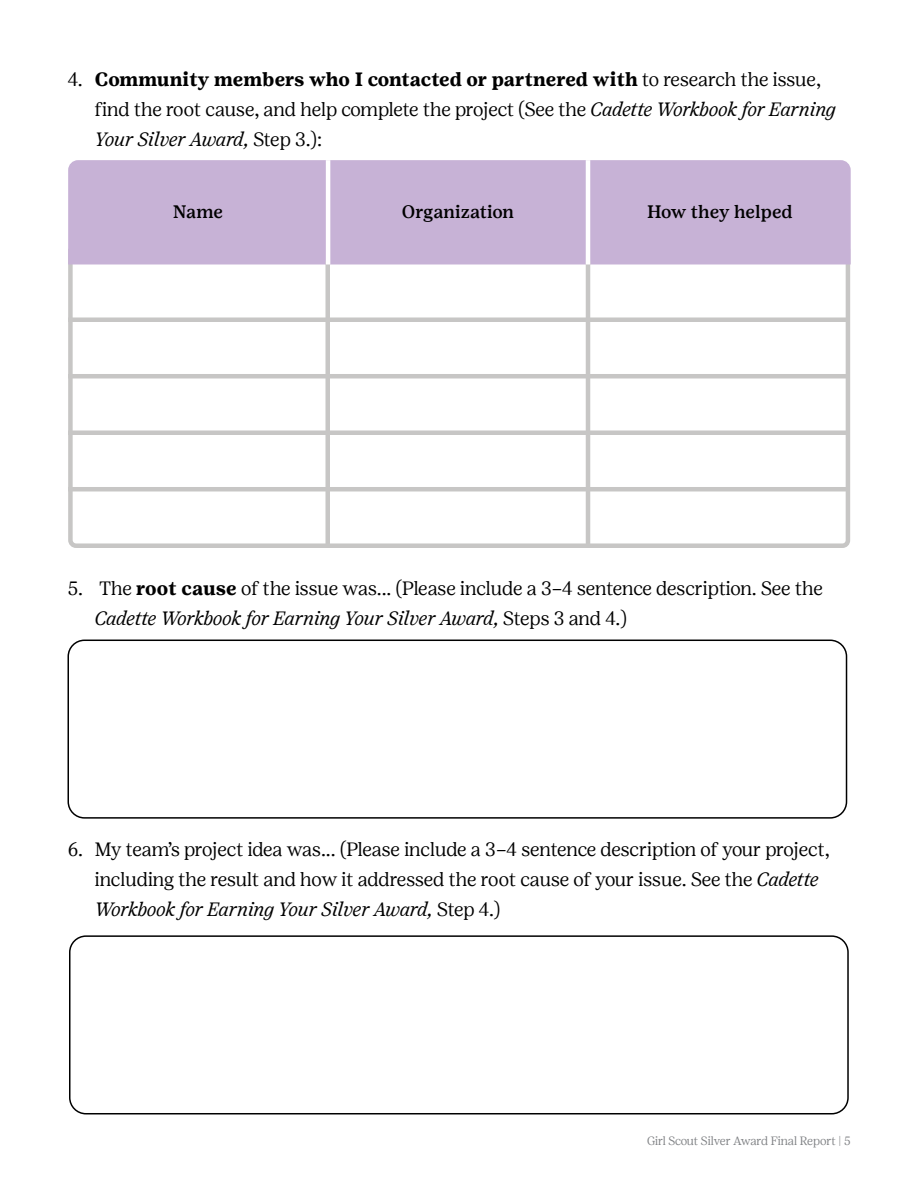
<style>
.page{position:relative;width:918px;height:1188px;background:#fff}
.page>*{position:absolute;margin:0;border:0;box-sizing:border-box;transform-origin:0 0}
.t1{font:300 19.2px/30px "Girl Scout Display";color:#000}
.t2{font:700 19.2px "Girl Scout Text";color:#000}
.t3{font:500 18px "Girl Scout Text";letter-spacing:-.005em;color:#000}
.t4{font:300 12px "Girl Scout Display";letter-spacing:-.02em;color:#808285}
.s1{font-family:"Girl Scout Display";font-weight:300}
.s2{font-style:italic}
.s3{font-family:"Girl Scout Text";font-weight:700}
</style>
<div class="page">
<svg style="left:68px;top:267px;width:783px;height:281px"></svg>
<div style="left:68px;top:160px;width:783px;height:107px;background:#c7b2d6"></div>
<hr style="left:326px;top:261px;width:4px;height:287px;background:#c7c6c5">
<hr style="left:586px;top:261px;width:4px;height:287px;background:#c7c6c5">
<hr style="left:68px;top:318px;width:780px;height:4px;background:#c7c6c5">
<div style="left:68px;top:430px;width:780px;height:5px;background:#c7c6c5"></div>
<hr style="left:68px;top:487px;width:780px;height:4px;background:#c7c6c5">
<hr style="left:68px;top:374px;width:780px;height:4px;background:#c7c6c5">
<hr style="left:326px;top:160px;width:4px;height:104px;background:#fff">
<hr style="left:586px;top:160px;width:4px;height:104px;background:#fff">
<div style="left:67px;top:640px;width:780px;height:179px;border:2px solid #000;border-radius:16px"></div>
<div style="left:69px;top:935px;width:780px;height:179px;border:2px solid #000;border-radius:16px"></div>
<p class="t2" style="left:68px;top:67px;width:755px"><span class="s1">4.</span> Community members who I contacted or partnered with <span class="s1">to research the issue,</span></p>
<p class="t1" style="left:95px;top:94px;width:743px">find the root cause, and help complete the project (See the <span class="s2">Cadette Workbook for Earning<br>Your Silver Award,</span> Step 3.):</p>
<p class="t3" style="left:173px;top:201px;width:52px">Name</p>
<p class="t3" style="left:402px;top:201px;width:114px">Organization</p>
<p class="t3" style="left:647px;top:201px;width:147px">How they helped</p>
<p class="t1" style="left:95px;top:573px;width:730px;text-indent:-27px">5. The <span class="s3">root cause</span> of the issue was... (Please include a 3–4 sentence description. See the<br><span class="s2">Cadette Workbook for Earning Your Silver Award,</span> Steps 3 and 4.)</p>
<p class="t1" style="left:95px;top:834px;width:736px;text-indent:-27px">6. My team’s project idea was... (Please include a 3–4 sentence description of your project, including the result and how it addressed the root cause of your issue. See the <span class="s2">Cadette<br>Workbook for Earning Your Silver Award,</span> Step 4.)</p>
<p class="t4" style="left:647px;top:1134px;width:205px">Girl Scout Silver Award Final Report | 5</p>
</div>
